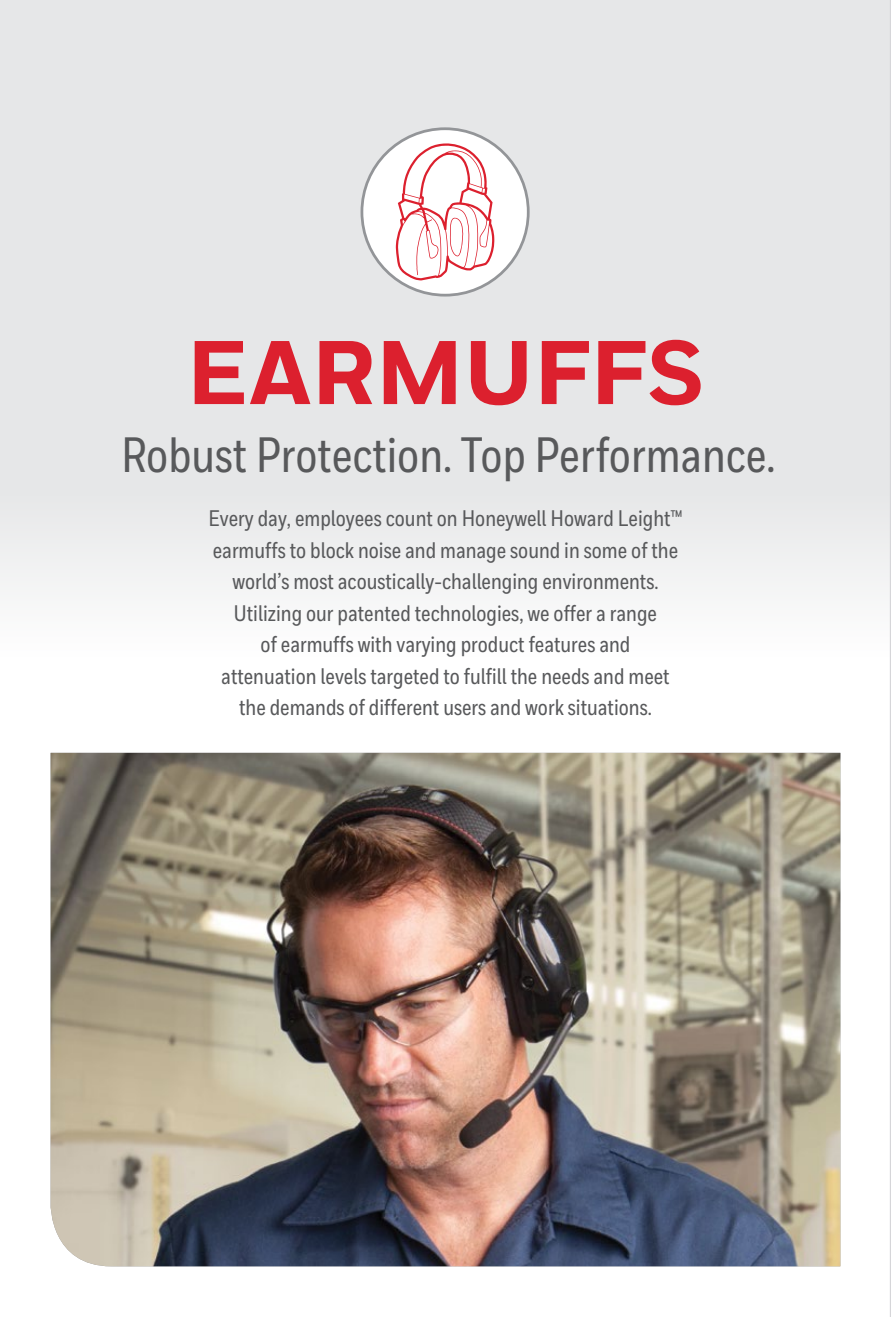
<style>
.page{position:relative;width:891px;height:1317px;background:#fff}
.page>*{position:absolute;margin:0;border:0;box-sizing:border-box;transform-origin:0 0}
.Headline{font:800 90px "Honeywell Sans";color:#dc202e}
.Headline-2{font:500 49.5px "Honeywell Cond";color:#58595b}
.Body_copy{font:500 22.5px/31.5px "Honeywell Cond";color:#58595b;text-align:center}
</style>
<div class="page">
<div style="left:0;top:0;width:891px;height:794px;background:#e6e7e8"></div>
<div style="left:0;top:450px;width:891px;height:344px;background:linear-gradient(to bottom,#e6e7e8,#fff)"></div>
<div style="left:362px;top:129px;width:166px;height:166px;background:#fff;border-radius:50%"></div>
<svg style="left:396px;top:143px;width:99px;height:137px"></svg>
<hr style="left:890px;top:0;width:1px;height:1316px;background:#d6d6d9">
<img style="left:51px;top:752px;width:789px;height:514px">
<p class="Headline" style="left:186px;top:318px;width:520px">EARMUFFS</p>
<p class="Headline-2" style="left:121px;top:425px;width:656px">Robust Protection. Top Performance.</p>
<p class="Body_copy" style="left:209px;top:503px;width:475px">Every day, employees count on Honeywell Howard Leight™ earmuffs to block noise and manage sound in some of the world’s most acoustically-challenging environments.<br>Utilizing our patented technologies, we offer a range<br>of earmuffs with varying product features and<br>attenuation levels targeted to fulfill the needs and meet the demands of different users and work situations.</p>
</div>
